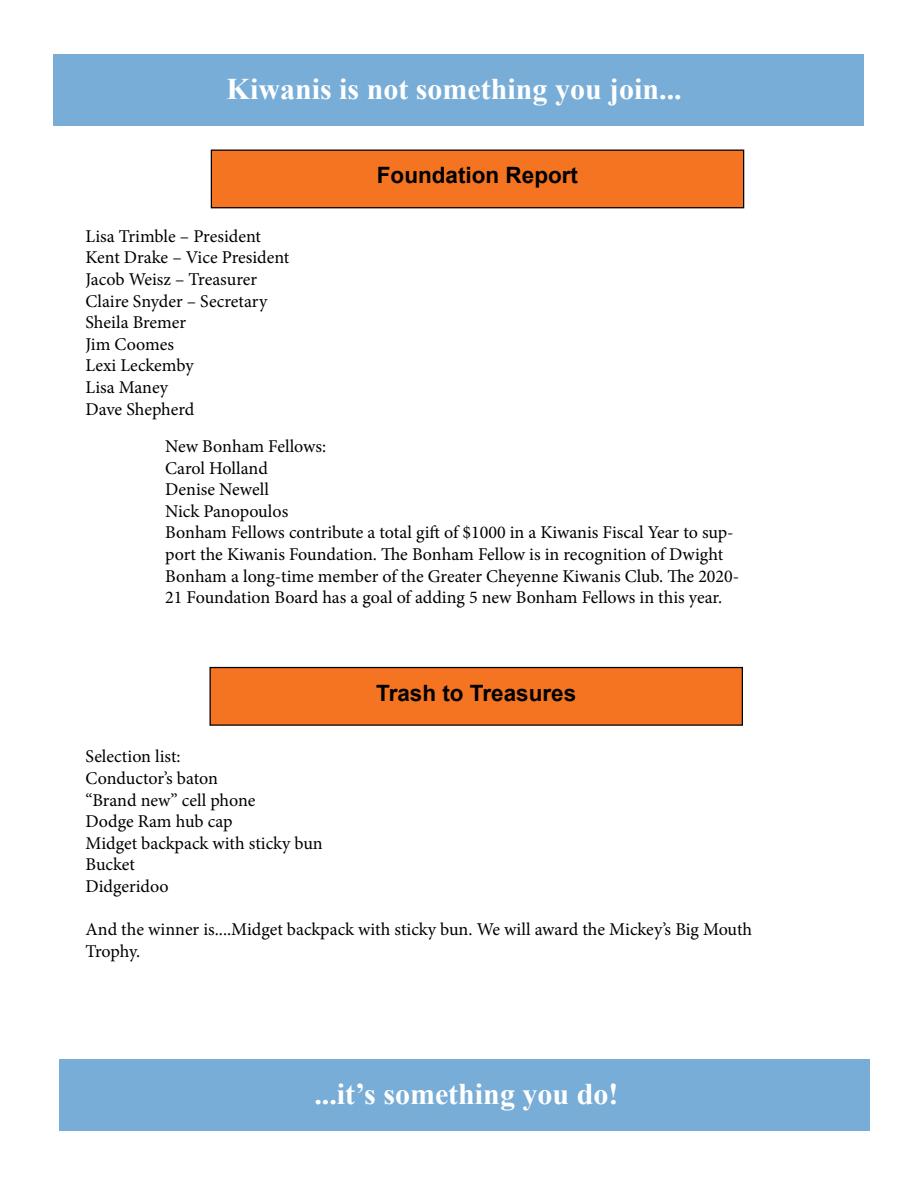
<style>
.page{position:relative;width:918px;height:1188px;background:#fff}
.page>*{position:absolute;margin:0;border:0;box-sizing:border-box;transform-origin:0 0}
.t1{font:700 30px "Times New Roman";color:#fff}
.t2{font:700 22.5px "Arial";color:#000}
.t3{font:18px/21.6px "Minion Pro";letter-spacing:-.005em;color:#000}
</style>
<div class="page">
<div style="left:54px;top:54px;width:810px;height:71px;background:#78add7"></div>
<div style="left:60px;top:1060px;width:810px;height:71px;background:#78add7"></div>
<div style="left:211px;top:150px;width:533px;height:58px;background:#f47421"></div>
<div style="left:211px;top:150px;width:533px;height:58px;border:1px solid #000"></div>
<div style="left:210px;top:668px;width:532px;height:57px;background:#f47421"></div>
<div style="left:209px;top:667px;width:534px;height:59px;border:1px solid #000"></div>
<h1 class="t1" style="left:227px;top:67px;width:457px">Kiwanis is not something you join...</h1>
<p class="t2" style="left:377px;top:159px;width:203px">Foundation Report</p>
<p class="t3" style="left:86px;top:225px;width:205px">Lisa Trimble – President<br>Kent Drake – Vice President<br>Jacob Weisz – Treasurer<br>Claire Snyder – Secretary<br>Sheila Bremer<br>Jim Coomes<br>Lexi Leckemby<br>Lisa Maney<br>Dave Shepherd</p>
<p class="t3" style="left:165px;top:436px;width:576px">New Bonham Fellows:<br>Carol Holland<br>Denise Newell<br>Nick Panopoulos<br>Bonham Fellows contribute a total gift of $1000 in a Kiwanis Fiscal Year to sup&shy;port the Kiwanis Foundation. The Bonham Fellow is in recognition of Dwight Bonham a long-time member of the Greater Cheyenne Kiwanis Club. The 2020- 21 Foundation Board has a goal of adding 5 new Bonham Fellows in this year.</p>
<p class="t2" style="left:376px;top:677px;width:202px">Trash to Treasures</p>
<p class="t3" style="left:86px;top:746px;width:239px">Selection list:<br>Conductor’s baton<br>“Brand new” cell phone<br>Dodge Ram hub cap<br>Midget backpack with sticky bun<br>Bucket<br>Didgeridoo</p>
<p class="t3" style="left:86px;top:919px;width:668px">And the winner is....Midget backpack with sticky bun. We will award the Mickey’s Big Mouth<br>Trophy.</p>
<h1 class="t1" style="left:314px;top:1073px;width:305px">...it’s something you do!</h1>
</div>
